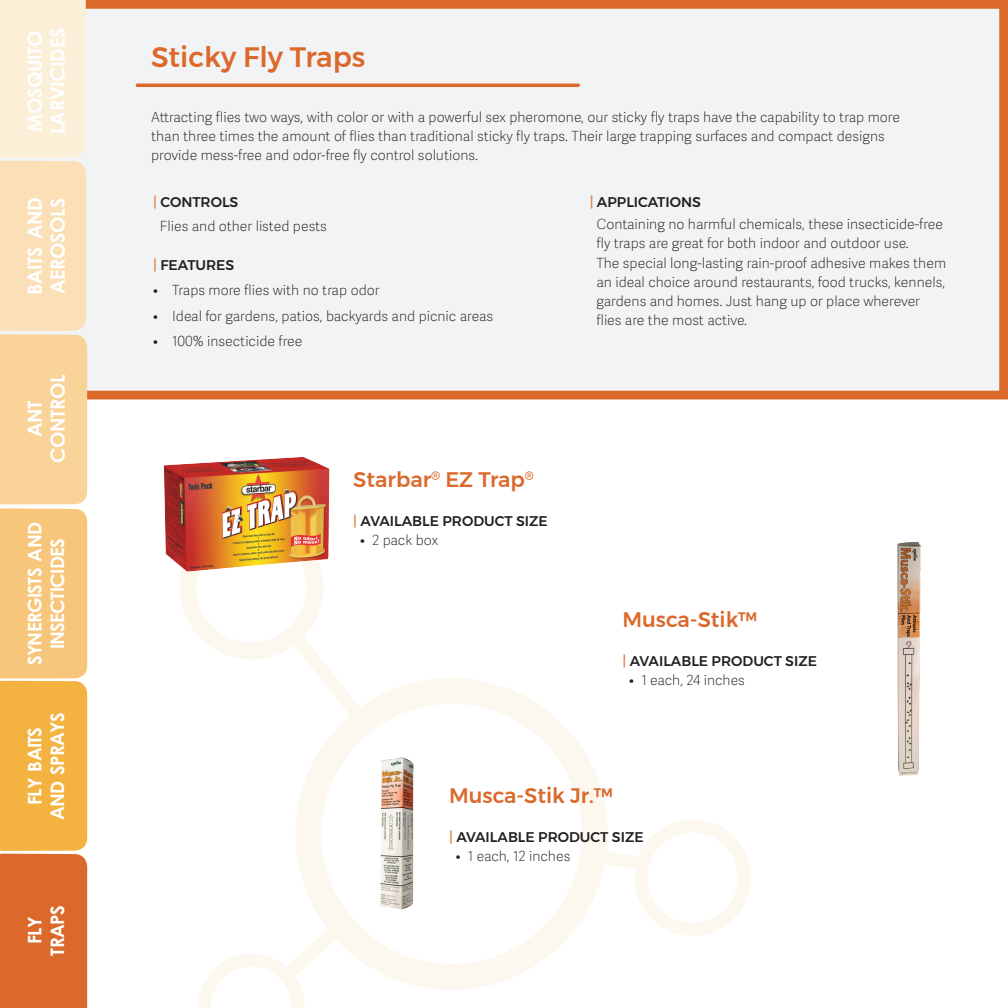
<style>
.page{position:relative;width:1008px;height:1008px;background:#fff}
.page>*{position:absolute;margin:0;border:0;box-sizing:border-box;transform-origin:0 0}
.t1{font:500 28px "Montserrat";color:#da692b}
.t2{font:500 21px "Montserrat";color:#da692b}
.t3{font:700 19.6px/22.8px "Century Gothic";letter-spacing:-.015em;color:#fff}
.t4{font:700 18.72px/22.8px "Century Gothic";letter-spacing:-.035em;color:#fff;text-align:center}
.t5{font:100 14px/19.2px "Adelle Sans";color:#231f20}
.t6{font:500 14px "Montserrat";color:#231f20}
.s1{color:#e1844c}
</style>
<div class="page">
<svg style="left:180px;top:577px;width:145px;height:87px"></svg>
<svg style="left:198px;top:954px;width:106px;height:54px"></svg>
<svg style="left:616px;top:820px;width:135px;height:116px"></svg>
<svg style="left:287px;top:664px;width:329px;height:335px"></svg>
<div style="left:87px;top:0;width:921px;height:399px;background:#f2f3f4"></div>
<hr style="left:137px;top:84px;width:441px;height:3px;background:#da692b">
<img style="left:163px;top:457px;width:167px;height:120px">
<img style="left:897px;top:541px;width:24px;height:235px">
<img style="left:372px;top:750px;width:78px;height:170px">
<svg style="left:0;top:0;width:87px;height:1008px;background:#f4c284"></svg>
<h3 class="t3" style="left:23px;top:134px;width:105px;rotate:-90deg">mosquito larvicides</h3>
<h3 class="t3" style="left:23px;top:295px;width:97px;rotate:-90deg">baits and aerosols</h3>
<h3 class="t3" style="left:23px;top:463px;width:91px;text-align:center;rotate:-90deg">ant control</h3>
<h3 class="t4" style="left:23px;top:665px;width:142px;rotate:-90deg">synergists and insecticides</h3>
<h3 class="t4" style="left:23px;top:820px;width:108px;rotate:-90deg">fly baits and sprays</h3>
<h3 class="t4" style="left:23px;top:956px;width:50px;rotate:-90deg">fly traps</h3>
<h1 class="t1" style="left:151px;top:36px;width:216px">Sticky Fly Traps</h1>
<p class="t5" style="left:151px;top:107px;width:750px">Attracting flies two ways, with color or with a powerful sex pheromone, our sticky fly traps have the capability to trap more than three times the amount of flies than traditional sticky fly traps. Their large trapping surfaces and compact designs provide mess-free and odor-free fly control solutions.</p>
<p class="t6" style="left:153px;top:191px;width:87px"><span class="s1">|</span> CONTROLS</p>
<p class="t5" style="left:160px;top:216px;width:169px">Flies and other listed pests</p>
<p class="t6" style="left:153px;top:254px;width:83px"><span class="s1">|</span> FEATURES</p>
<p class="t5" style="left:153px;top:280px;width:228px">• Traps more flies with no trap odor</p>
<p class="t5" style="left:153px;top:306px;width:342px">• Ideal for gardens, patios, backyards and picnic areas</p>
<p class="t5" style="left:153px;top:331px;width:151px">• 100% insecticide free</p>
<p class="t6" style="left:590px;top:191px;width:113px"><span class="s1">|</span> APPLICATIONS</p>
<p class="t5" style="left:596px;top:214px;width:351px">Containing no harmful chemicals, these insecticide-free fly traps are great for both indoor and outdoor use.<br>The special long-lasting rain-proof adhesive makes them an ideal choice around restaurants, food trucks, kennels, gardens and homes. Just hang up or place wherever flies are the most active.</p>
<h2 class="t2" style="left:353px;top:463px;width:182px">Starbar<sup>®</sup> EZ Trap<sup>®</sup></h2>
<p class="t6" style="left:353px;top:510px;width:196px"><span class="s1">|</span> AVAILABLE PRODUCT SIZE</p>
<p class="t5" style="left:360px;top:530px;width:80px">• 2 pack box</p>
<h2 class="t2" style="left:622px;top:603px;width:136px">Musca-Stik™</h2>
<p class="t6" style="left:622px;top:650px;width:196px"><span class="s1">|</span> AVAILABLE PRODUCT SIZE</p>
<p class="t5" style="left:629px;top:670px;width:117px">• 1 each, 24 inches</p>
<h2 class="t2" style="left:449px;top:780px;width:165px">Musca-Stik Jr.™</h2>
<p class="t6" style="left:449px;top:826px;width:196px"><span class="s1">|</span> AVAILABLE PRODUCT SIZE</p>
<p class="t5" style="left:456px;top:846px;width:116px">• 1 each, 12 inches</p>
</div>
